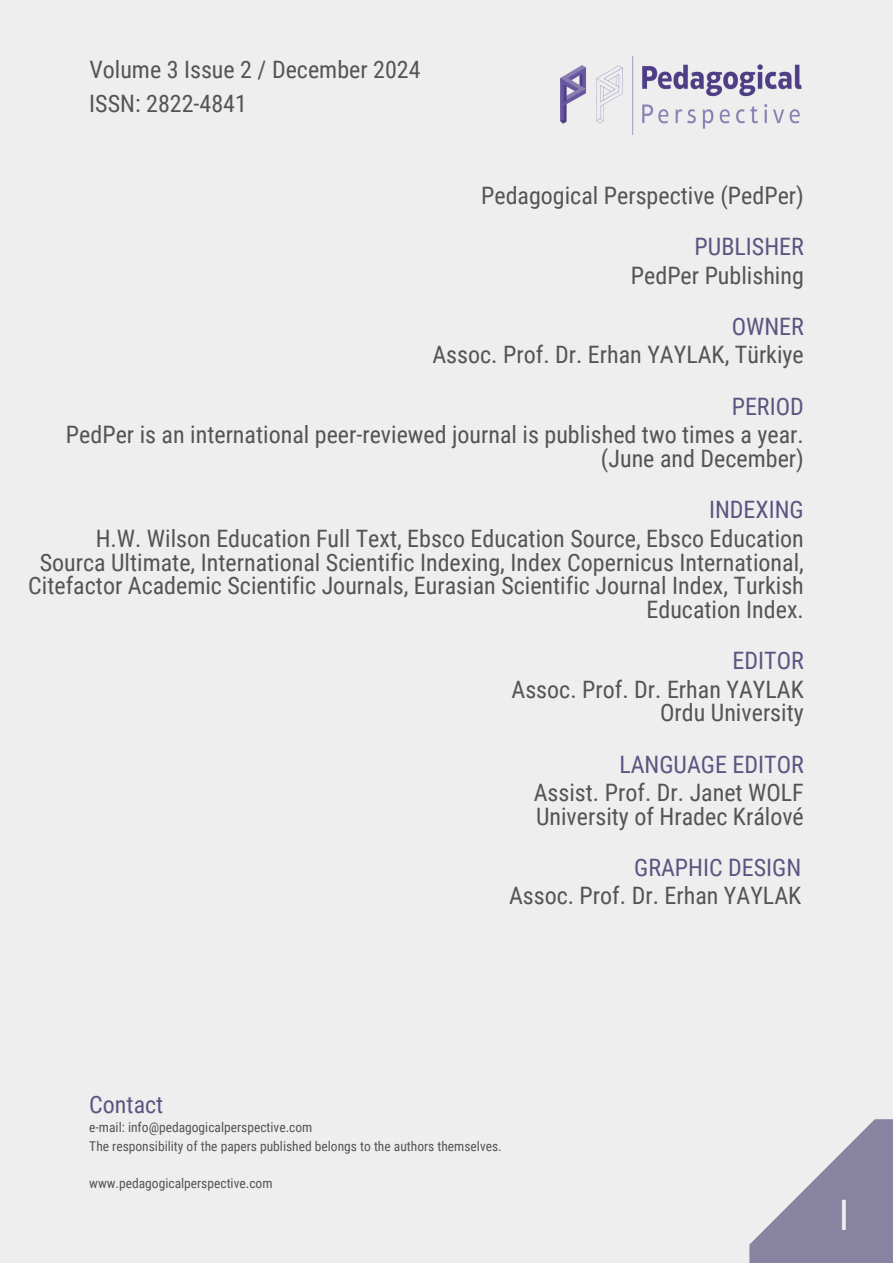
<style>
.page{position:relative;width:893px;height:1263px;background:#eee}
.page>*{position:absolute;margin:0;border:0;box-sizing:border-box;transform-origin:0 0}
.t1{font:42px "Roboto Condensed";color:#eee}
.t2{font:24px/23.6px "Roboto Condensed";color:#545454;text-align:right}
.t3{font:24px "Roboto Condensed";color:#5d5481}
.t4{font:13.5px "Roboto Condensed";color:#545454}
</style>
<div class="page">
<img style="left:560px;top:57px;width:242px;height:78px">
<svg style="left:749px;top:1119px;width:144px;height:144px"></svg>
<h2 class="t2" style="left:89px;top:54px;width:333px;line-height:33.2px;text-align:left">Volume 3 Issue 2 / December 2024<br>ISSN: 2822-4841</h2>
<p class="t2" style="left:481px;top:184px;width:324px">Pedagogical Perspective (PedPer)</p>
<h2 class="t3" style="left:694px;top:233px;width:111px">PUBLISHER</h2>
<h1 class="t2" style="left:631px;top:264px;width:174px">PedPer Publishing</h1>
<h2 class="t3" style="left:731px;top:313px;width:74px">OWNER</h2>
<h1 class="t2" style="left:432px;top:343px;width:373px">Assoc. Prof. Dr. Erhan YAYLAK, Türkiye</h1>
<h2 class="t3" style="left:731px;top:392px;width:74px">PERIOD</h2>
<h1 class="t2" style="left:66px;top:423px;width:739px">PedPer is an international peer-reviewed journal is published two times a year. (June and December)</h1>
<h2 class="t3" style="left:709px;top:496px;width:96px">INDEXING</h2>
<h1 class="t2" style="left:28px;top:527px;width:777px">H.W. Wilson Education Full Text, Ebsco Education Source, Ebsco Education Sourca Ultimate, International Scientific Indexing, Index Copernicus International, Citefactor Academic Scientific Journals, Eurasian Scientific Journal Index, Turkish Education Index.</h1>
<h2 class="t3" style="left:732px;top:647px;width:73px">EDITOR</h2>
<h1 class="t2" style="left:511px;top:678px;width:294px">Assoc. Prof. Dr. Erhan YAYLAK<br>Ordu University</h1>
<h2 class="t3" style="left:619px;top:750px;width:186px">LANGUAGE EDITOR</h2>
<h1 class="t2" style="left:534px;top:781px;width:272px;text-align:left">Assist. Prof. Dr. Janet WOLF<br>University of Hradec Králové</h1>
<h2 class="t3" style="left:634px;top:854px;width:169px">GRAPHIC DESIGN</h2>
<h1 class="t2" style="left:509px;top:884px;width:294px">Assoc. Prof. Dr. Erhan YAYLAK</h1>
<h2 class="t3" style="left:89px;top:1091px;width:76px">Contact</h2>
<h2 class="t4" style="left:89px;top:1119px;width:225px">e-mail: info@pedagogicalperspective.com</h2>
<p class="t4" style="left:89px;top:1138px;width:414px">The responsibility of the papers published belongs to the authors themselves.</p>
<p class="t4" style="left:89px;top:1175px;width:185px">www.pedagogicalperspective.com</p>
<p class="t1" style="left:839px;top:1191px;width:12px">I</p>
</div>
